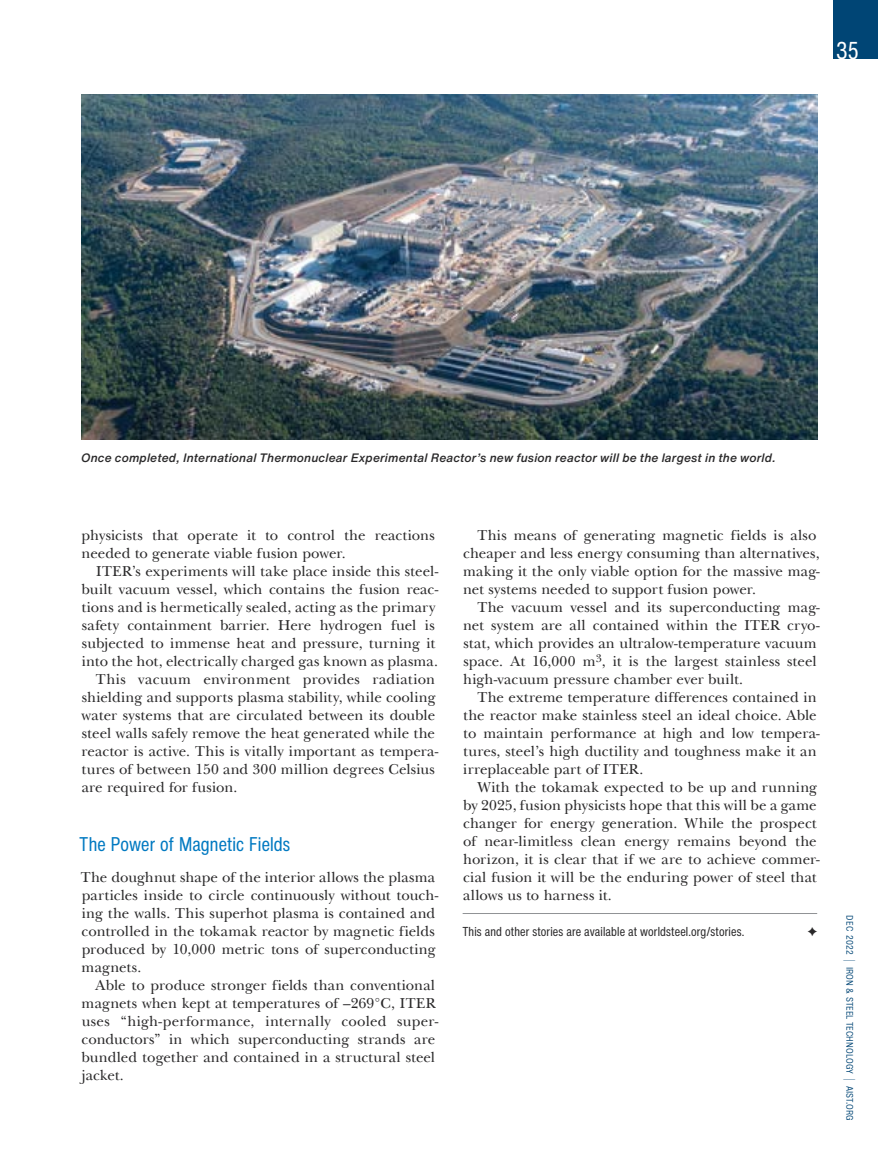
<style>
.page{position:relative;width:878px;height:1175px;background:#fff}
.page>*{position:absolute;margin:0;border:0;box-sizing:border-box;transform-origin:0 0}
.t1{font:24px "Helvetica Now Text Cn";color:#fff}
.t2{font:19.5px "Helvetica Now Text Cn";letter-spacing:.005em;color:#0079c1}
.t3{font:15px/18px "New Baskerville";letter-spacing:.005em;color:#292829}
.t4{font:12.75px "Helvetica Now Text Cn";letter-spacing:.01em;color:#292829}
.t5{font:italic 500 12px "Helvetica Now Text";letter-spacing:.015em;color:#292829}
.t6{font:9px "Helvetica Now Micro Cn";letter-spacing:.01em;color:#004575}
.s1{font-family:"Helvetica Now Text Cn";font-weight:100;font-size:16.5px}
</style>
<div class="page">
<div style="left:832px;top:0;width:46px;height:58px;background:#004575"></div>
<hr style="left:462px;top:913px;width:355px;height:1px;background:#919396">
<img style="left:81px;top:95px;width:736px;height:344px">
<h1 class="t1" style="left:836px;top:34px;width:24px">35</h1>
<p class="t5" style="left:81px;top:448px;width:696px">Once completed, International Thermonuclear Experimental Reactor’s new fusion reactor will be the largest in the world.</p>
<p class="t3" style="left:81px;top:526px;width:355px">physicists that operate it to control the reactions needed to generate viable fusion power.</p>
<p class="t3" style="left:96px;top:562px;width:343px">ITER’s experiments will take place inside this steel-</p>
<p class="t3" style="left:82px;top:580px;width:358px">built vacuum vessel, which contains the fusion reac-</p>
<p class="t3" style="left:82px;top:598px;width:355px">tions and is hermetically sealed, acting as the primary</p>
<p class="t3" style="left:82px;top:616px;width:354px">safety containment barrier. Here hydrogen fuel is</p>
<p class="t3" style="left:82px;top:634px;width:355px">subjected to immense heat and pressure, turning it</p>
<p class="t3" style="left:82px;top:652px;width:358px">into the hot, electrically charged gas known as plasma.</p>
<p class="t3" style="left:96px;top:670px;width:341px">This vacuum environment provides radiation</p>
<p class="t3" style="left:82px;top:688px;width:355px">shielding and supports plasma stability, while cooling</p>
<p class="t3" style="left:82px;top:706px;width:355px">water systems that are circulated between its double</p>
<p class="t3" style="left:82px;top:724px;width:354px">steel walls safely remove the heat generated while the</p>
<p class="t3" style="left:81px;top:742px;width:358px">reactor is active. This is vitally important as tempera-</p>
<p class="t3" style="left:82px;top:760px;width:355px">tures of between 150 and 300 million degrees Celsius</p>
<p class="t3" style="left:82px;top:778px;width:157px">are required for fusion.</p>
<h2 class="t2" style="left:79px;top:831px;width:212px">The Power of Magnetic Fields</h2>
<p class="t3" style="left:81px;top:868px;width:359px">The doughnut shape of the interior allows the plasma particles inside to circle continuously without touch&shy;ing the walls. This superhot plasma is contained and controlled in the tokamak reactor by magnetic fields produced by 10,000 metric tons of superconducting magnets.</p>
<p class="t3" style="left:82px;top:976px;width:358px;text-indent:14px">Able to produce stronger fields than conventional magnets when kept at temperatures of –269°C, ITER uses “high-performance, internally cooled super&shy;conductors” in which superconducting strands are bundled together and contained in a structural steel jacket.</p>
<p class="t3" style="left:463px;top:526px;width:358px;text-indent:14px">This means of generating magnetic fields is also cheaper and less energy consuming than alternatives, making it the only viable option for the massive mag&shy;net systems needed to support fusion power.</p>
<p class="t3" style="left:463px;top:598px;width:358px;text-indent:14px">The vacuum vessel and its superconducting mag&shy;net system are all contained within the ITER cryo&shy;stat, which provides an ultralow-temperature vacuum space. At 16,000 m<sup>3</sup>, it is the largest stainless steel high-vacuum pressure chamber ever built.</p>
<p class="t3" style="left:463px;top:688px;width:358px;text-indent:14px">The extreme temperature differences contained in the reactor make stainless steel an ideal choice. Able to maintain performance at high and low tempera&shy;tures, steel’s high ductility and toughness make it an irreplaceable part of ITER.</p>
<p class="t3" style="left:463px;top:778px;width:358px;text-indent:15px">With the tokamak expected to be up and running by 2025, fusion physicists hope that this will be a game changer for energy generation. While the prospect of near-limitless clean energy remains beyond the horizon, it is clear that if we are to achieve commer&shy;cial fusion it will be the enduring power of steel that allows us to harness it.</p>
<p class="t4" style="left:462px;top:923px;width:283px">This and other stories are available at worldsteel.org/stories.</p>
<p class="t6" style="left:856px;top:915px;width:207px;rotate:90deg">DEC 2022 <span class="s1">I</span> IRON &amp; STEEL TECHNOLOGY <span class="s1">I</span> AIST.ORG</p>
</div>
